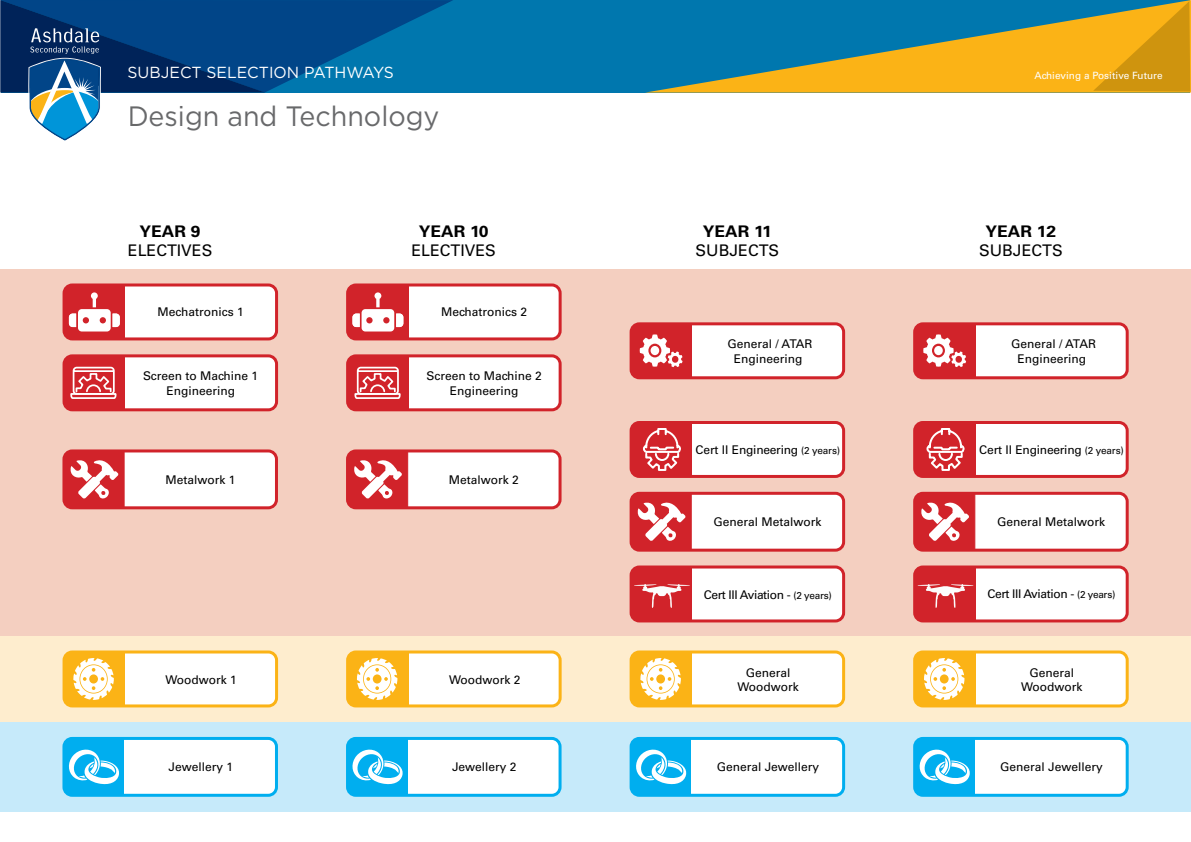
<style>
.page{position:relative;width:1191px;height:842px;background:#fff}
.page>*{position:absolute;margin:0;border:0;box-sizing:border-box;transform-origin:0 0}
.t1{font:28px "Gotham";color:#57585a;scale:.96 1}
.t2{font:16px "Univers";color:#000}
.t3{font:16px "Gotham";color:#fff}
.t4{font:700 16px "Univers LT Std";color:#000;scale:1.09 1}
.t5{font:12px/14.4px "Univers";color:#000;text-align:center}
.t6{font:12px "Univers";letter-spacing:-.02em;color:#000}
.t7{font:12px "Univers";letter-spacing:-.03em;color:#000}
.t8{font:10px "Univers";color:#fff}
.s1{font-size:10px}
</style>
<div class="page">
<div style="left:0;top:721px;width:1191px;height:91px;background:#c6eafa"></div>
<div style="left:0;top:269px;width:1191px;height:367px;background:#f4cfc0"></div>
<div style="left:0;top:636px;width:1191px;height:85px;background:#feedce"></div>
<div style="left:1px;top:0;width:1188px;height:93px;background:#0077ae"></div>
<svg style="left:645px;top:0;width:546px;height:93px"></svg>
<svg style="left:265px;top:0;width:188px;height:92px;fill:#00488a"></svg>
<svg style="left:1093px;top:1px;width:97px;height:91px;background:#d09e1e"></svg>
<svg style="left:0;top:0;width:265px;height:141px"></svg>
<div style="left:64px;top:738px;width:212px;height:57px;background:#fff;border-radius:8px"></div>
<div style="left:64px;top:738px;width:60px;height:57px;background:#00aeef"></div>
<div style="left:62px;top:737px;width:216px;height:60px;border:3px solid #00aeef;border-radius:8px"></div>
<svg style="left:68px;top:749px;width:51px;height:36px"></svg>
<div style="left:631px;top:422px;width:212px;height:54px;background:#fff;border-radius:8px"></div>
<div style="left:631px;top:422px;width:61px;height:54px;background:#d1232a"></div>
<div style="left:629px;top:421px;width:216px;height:57px;border:3px solid #d1232a;border-radius:8px"></div>
<div style="left:631px;top:324px;width:212px;height:54px;background:#fff;border-radius:8px"></div>
<div style="left:631px;top:324px;width:61px;height:54px;background:#d1232a"></div>
<div style="left:629px;top:322px;width:216px;height:57px;border:3px solid #d1232a;border-radius:8px"></div>
<svg style="left:639px;top:334px;width:43px;height:33px"></svg>
<div style="left:650px;top:346px;width:9px;height:9px;background:#fff;border-radius:50%"></div>
<div style="left:914px;top:324px;width:213px;height:54px;background:#fff;border-radius:8px"></div>
<div style="left:914px;top:324px;width:61px;height:54px;background:#d1232a"></div>
<div style="left:913px;top:322px;width:215px;height:57px;border:3px solid #d1232a;border-radius:8px"></div>
<svg style="left:923px;top:334px;width:43px;height:33px"></svg>
<div style="left:934px;top:346px;width:8px;height:9px;background:#fff;border-radius:50%"></div>
<div style="left:914px;top:422px;width:213px;height:54px;background:#fff;border-radius:8px"></div>
<div style="left:914px;top:422px;width:61px;height:54px;background:#d1232a"></div>
<div style="left:913px;top:421px;width:215px;height:57px;border:3px solid #d1232a;border-radius:8px"></div>
<div style="left:64px;top:652px;width:212px;height:54px;background:#fff;border-radius:8px"></div>
<div style="left:64px;top:652px;width:61px;height:54px;background:#fbb316"></div>
<div style="left:63px;top:650px;width:215px;height:57px;border:3px solid #fbb316;border-radius:8px"></div>
<svg style="left:73px;top:658px;width:41px;height:42px"></svg>
<div style="left:347px;top:652px;width:213px;height:54px;background:#fff;border-radius:8px"></div>
<div style="left:347px;top:652px;width:62px;height:54px;background:#fbb316"></div>
<div style="left:346px;top:650px;width:215px;height:57px;border:3px solid #fbb316;border-radius:8px"></div>
<svg style="left:357px;top:658px;width:40px;height:42px"></svg>
<div style="left:631px;top:652px;width:212px;height:54px;background:#fff;border-radius:8px"></div>
<div style="left:631px;top:652px;width:61px;height:54px;background:#fbb316"></div>
<div style="left:629px;top:650px;width:216px;height:57px;border:3px solid #fbb316;border-radius:8px"></div>
<svg style="left:640px;top:658px;width:41px;height:42px"></svg>
<div style="left:914px;top:652px;width:213px;height:54px;background:#fff;border-radius:8px"></div>
<div style="left:914px;top:652px;width:61px;height:54px;background:#fbb316"></div>
<div style="left:913px;top:650px;width:215px;height:57px;border:3px solid #fbb316;border-radius:8px"></div>
<svg style="left:924px;top:658px;width:40px;height:42px"></svg>
<div style="left:347px;top:738px;width:213px;height:57px;background:#fff;border-radius:8px"></div>
<div style="left:347px;top:738px;width:61px;height:57px;background:#00aeef"></div>
<div style="left:346px;top:737px;width:215px;height:60px;border:3px solid #00aeef;border-radius:8px"></div>
<svg style="left:352px;top:749px;width:51px;height:36px"></svg>
<div style="left:64px;top:285px;width:212px;height:54px;background:#fff;border-radius:8px"></div>
<div style="left:64px;top:285px;width:61px;height:54px;background:#d1232a"></div>
<div style="left:63px;top:283px;width:215px;height:57px;border:3px solid #d1232a;border-radius:8px"></div>
<svg style="left:69px;top:292px;width:51px;height:39px"></svg>
<div style="left:347px;top:285px;width:213px;height:54px;background:#fff;border-radius:8px"></div>
<div style="left:347px;top:285px;width:62px;height:54px;background:#d1232a"></div>
<div style="left:346px;top:283px;width:215px;height:57px;border:3px solid #d1232a;border-radius:8px"></div>
<svg style="left:352px;top:292px;width:51px;height:39px"></svg>
<div style="left:631px;top:738px;width:212px;height:57px;background:#fff;border-radius:8px"></div>
<div style="left:631px;top:738px;width:60px;height:57px;background:#00aeef"></div>
<div style="left:629px;top:737px;width:216px;height:60px;border:3px solid #00aeef;border-radius:8px"></div>
<svg style="left:636px;top:749px;width:51px;height:36px"></svg>
<div style="left:914px;top:738px;width:213px;height:57px;background:#fff;border-radius:8px"></div>
<div style="left:914px;top:738px;width:60px;height:57px;background:#00aeef"></div>
<div style="left:913px;top:737px;width:215px;height:60px;border:3px solid #00aeef;border-radius:8px"></div>
<svg style="left:919px;top:749px;width:51px;height:36px"></svg>
<svg style="left:643px;top:428px;width:37px;height:43px"></svg>
<svg style="left:926px;top:428px;width:38px;height:43px"></svg>
<div style="left:64px;top:356px;width:212px;height:54px;background:#fff;border-radius:8px"></div>
<div style="left:64px;top:356px;width:61px;height:54px;background:#d1232a"></div>
<div style="left:63px;top:354px;width:215px;height:57px;border:3px solid #d1232a;border-radius:8px"></div>
<svg style="left:70px;top:366px;width:47px;height:33px"></svg>
<div style="left:347px;top:356px;width:213px;height:54px;background:#fff;border-radius:8px"></div>
<div style="left:347px;top:356px;width:62px;height:54px;background:#d1232a"></div>
<div style="left:346px;top:354px;width:215px;height:57px;border:3px solid #d1232a;border-radius:8px"></div>
<svg style="left:354px;top:366px;width:47px;height:33px"></svg>
<div style="left:64px;top:451px;width:212px;height:57px;background:#fff;border-radius:8px"></div>
<div style="left:62px;top:449px;width:216px;height:60px;border:3px solid #d1232a;border-radius:8px"></div>
<svg style="left:64px;top:451px;width:61px;height:57px"></svg>
<div style="left:347px;top:451px;width:213px;height:57px;background:#fff;border-radius:8px"></div>
<div style="left:346px;top:449px;width:215px;height:60px;border:3px solid #d1232a;border-radius:8px"></div>
<svg style="left:347px;top:451px;width:61px;height:57px"></svg>
<div style="left:631px;top:493px;width:212px;height:57px;background:#fff;border-radius:8px"></div>
<div style="left:629px;top:492px;width:216px;height:60px;border:3px solid #d1232a;border-radius:8px"></div>
<svg style="left:631px;top:493px;width:61px;height:57px"></svg>
<div style="left:914px;top:493px;width:213px;height:57px;background:#fff;border-radius:8px"></div>
<div style="left:913px;top:492px;width:215px;height:60px;border:3px solid #d1232a;border-radius:8px"></div>
<svg style="left:914px;top:493px;width:61px;height:57px"></svg>
<div style="left:631px;top:567px;width:212px;height:54px;background:#fff;border-radius:8px"></div>
<div style="left:631px;top:567px;width:61px;height:54px;background:#d1232a"></div>
<div style="left:629px;top:565px;width:216px;height:57px;border:3px solid #d1232a;border-radius:8px"></div>
<div style="left:914px;top:567px;width:213px;height:54px;background:#fff;border-radius:8px"></div>
<div style="left:914px;top:567px;width:61px;height:54px;background:#d1232a"></div>
<div style="left:913px;top:565px;width:215px;height:57px;border:3px solid #d1232a;border-radius:8px"></div>
<svg style="left:634px;top:584px;width:56px;height:24px"></svg>
<svg style="left:917px;top:584px;width:56px;height:24px"></svg>
<h2 class="t3" style="left:128px;top:63px;width:268px">SUBJECT SELECTION PATHWAYS</h2>
<p class="t8" style="left:1034px;top:70px;width:130px">Achieving a Positive Future</p>
<h1 class="t1" style="left:128px;top:98px;width:326px">Design and Technology</h1>
<p class="t4" style="left:140px;top:222px;width:58px">YEAR 9</p>
<p class="t2" style="left:128px;top:241px;width:86px">ELECTIVES</p>
<p class="t4" style="left:419px;top:221px;width:65px">YEAR 10</p>
<p class="t2" style="left:411px;top:241px;width:86px">ELECTIVES</p>
<p class="t5" style="left:158px;top:305px;width:88px">Mechatronics 1</p>
<p class="t5" style="left:441px;top:305px;width:88px">Mechatronics 2</p>
<p class="t5" style="left:143px;top:369px;width:117px">Screen to Machine 1</p>
<p class="t5" style="left:166px;top:383px;width:70px">Engineering</p>
<p class="t5" style="left:426px;top:369px;width:117px">Screen to Machine 2</p>
<p class="t5" style="left:450px;top:383px;width:70px">Engineering</p>
<p class="t5" style="left:165px;top:472px;width:72px">Metalwork 1</p>
<p class="t5" style="left:449px;top:472px;width:72px">Metalwork 2</p>
<p class="t4" style="left:703px;top:222px;width:65px">YEAR 11</p>
<p class="t2" style="left:695px;top:241px;width:85px">SUBJECTS</p>
<p class="t4" style="left:985px;top:222px;width:66px">YEAR 12</p>
<p class="t2" style="left:979px;top:241px;width:85px">SUBJECTS</p>
<p class="t5" style="left:727px;top:337px;width:86px">General / ATAR</p>
<p class="t5" style="left:734px;top:351px;width:70px">Engineering</p>
<p class="t5" style="left:1011px;top:337px;width:86px">General / ATAR</p>
<p class="t5" style="left:1017px;top:351px;width:70px">Engineering</p>
<p class="t6" style="left:695px;top:443px;width:146px">Cert II Engineering <span class="s1">(2 years)</span></p>
<p class="t6" style="left:979px;top:443px;width:146px">Cert II Engineering <span class="s1">(2 years)</span></p>
<p class="t5" style="left:713px;top:515px;width:110px">General Metalwork</p>
<p class="t5" style="left:997px;top:515px;width:110px">General Metalwork</p>
<p class="t7" style="left:704px;top:588px;width:129px">Cert III Aviation - <span class="s1">(2 years)</span></p>
<p class="t7" style="left:987px;top:587px;width:129px">Cert III Aviation - <span class="s1">(2 years)</span></p>
<p class="t5" style="left:165px;top:672px;width:73px">Woodwork 1</p>
<p class="t5" style="left:449px;top:672px;width:73px">Woodwork 2</p>
<p class="t5" style="left:737px;top:665px;width:63px">General<br>Woodwork</p>
<p class="t5" style="left:1021px;top:665px;width:63px">General<br>Woodwork</p>
<p class="t5" style="left:169px;top:760px;width:66px">Jewellery 1</p>
<p class="t5" style="left:452px;top:760px;width:66px">Jewellery 2</p>
<p class="t5" style="left:716px;top:760px;width:104px">General Jewellery</p>
<p class="t5" style="left:1000px;top:760px;width:104px">General Jewellery</p>
</div>
